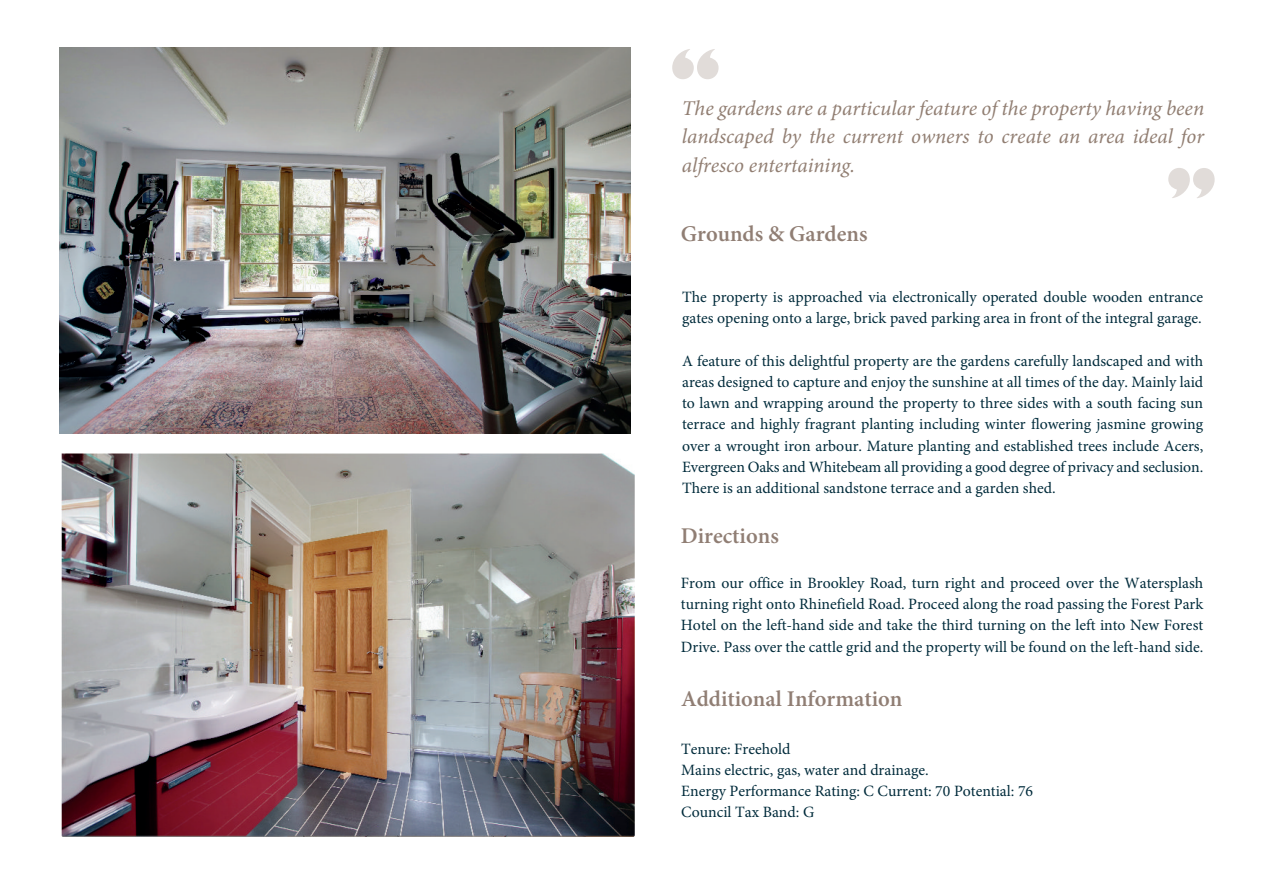
<style>
.page{position:relative;width:1263px;height:893px;background:#fff}
.page>*{position:absolute;margin:0;border:0;box-sizing:border-box;transform-origin:0 0}
.t1{font:600 22.5px "Minion Pro";color:#907e74}
.t2{font:italic 21px/28.7px "Minion Pro";color:#917e72;text-align:justify}
.t3{font:15.75px/21.3px "Minion Pro";color:#002b3b}
</style>
<div class="page">
<img style="left:61px;top:454px;width:573px;height:383px">
<svg style="left:672px;top:49px;width:46px;height:30px"></svg>
<svg style="left:1168px;top:168px;width:47px;height:30px"></svg>
<img style="left:60px;top:47px;width:570px;height:386px">
<h2 class="t2" style="left:682px;top:96px;width:524px">The gardens are a particular feature of the property having been landscaped by the current owners to create an area ideal for alfresco entertaining.</h2>
<h1 class="t1" style="left:681px;top:224px;width:188px">Grounds &amp; Gardens</h1>
<p class="t3" style="left:682px;top:288px;width:523px">The property is approached via electronically operated double wooden entrance gates opening onto a large, brick paved parking area in front of the integral garage.</p>
<p class="t3" style="left:682px;top:351px;width:523px;text-align:justify">A feature of this delightful property are the gardens carefully landscaped and with areas designed to capture and enjoy the sunshine at all times of the day. Mainly laid to lawn and wrapping around the property to three sides with a south facing sun terrace and highly fragrant planting including winter flowering jasmine growing over a wrought iron arbour. Mature planting and established trees include Acers, Evergreen Oaks and Whitebeam all providing a good degree of privacy and seclusion.<br>There is an additional sandstone terrace and a garden shed.</p>
<h1 class="t1" style="left:681px;top:527px;width:99px">Directions</h1>
<p class="t3" style="left:681px;top:574px;width:524px;text-align:justify">From our office in Brookley Road, turn right and proceed over the Watersplash turning right onto Rhinefield Road. Proceed along the road passing the Forest Park Hotel on the left-hand side and take the third turning on the left into New Forest Drive. Pass over the cattle grid and the property will be found on the left-hand side.</p>
<h1 class="t1" style="left:681px;top:690px;width:223px">Additional Information</h1>
<p class="t3" style="left:681px;top:739px;width:353px">Tenure: Freehold<br>Mains electric, gas, water and drainage.<br>Energy Performance Rating: C Current: 70 Potential: 76<br>Council Tax Band: G</p>
</div>
